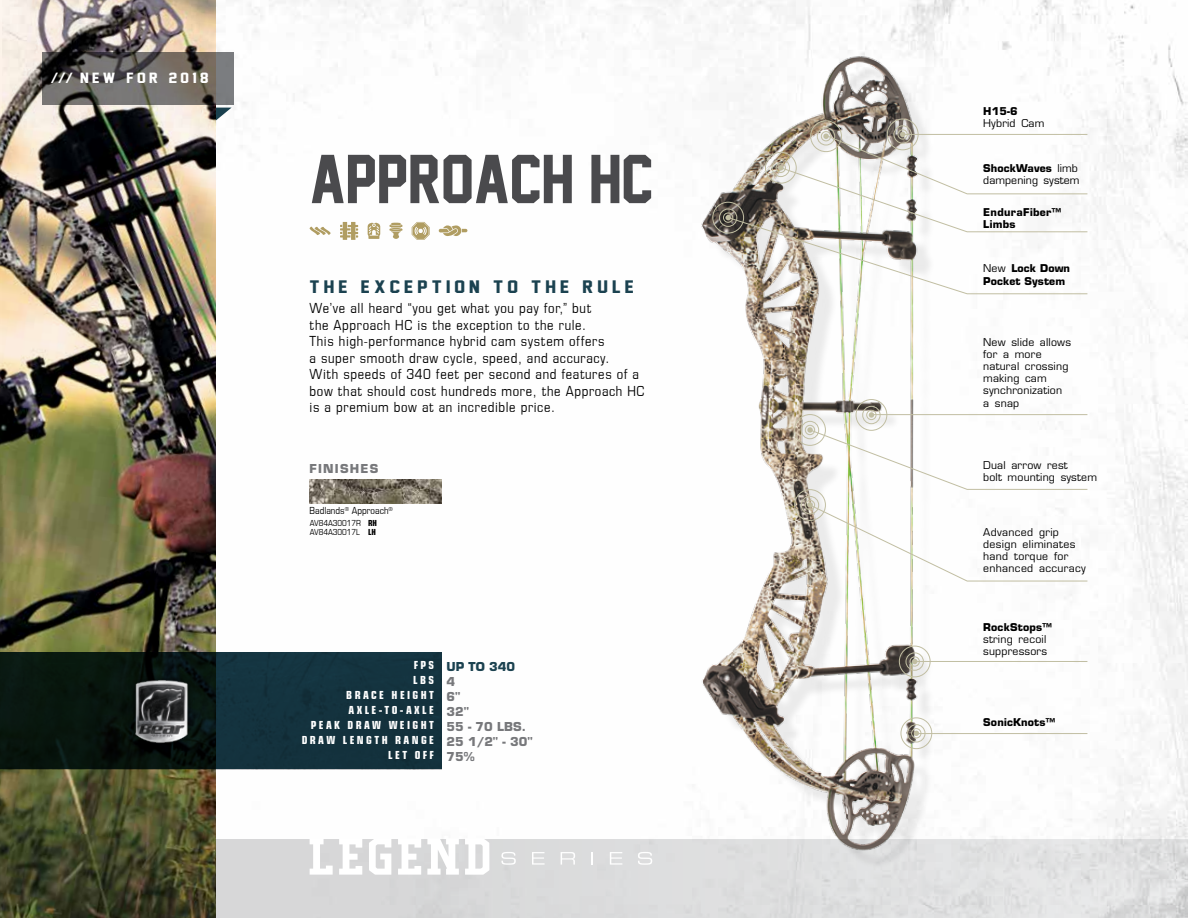
<style>
.page{position:relative;width:1188px;height:918px;background:#fff}
.page>*{position:absolute;margin:0;border:0;box-sizing:border-box;transform-origin:0 0}
.t1{font:63px "Jersey M54";color:#4a4a4d}
.t2{font:16.5px "Jersey M54";letter-spacing:.2em;color:#1b4250;scale:1.25 1}
.t3{font:15px/16.5px "Eurostile Con";letter-spacing:.04em;color:#000}
.t4{font:13.5px "Jersey M54";letter-spacing:.2em;color:#fff;scale:1.25 1}
.t5{font:12px/15px "Eurostile Con Hea";letter-spacing:.2em;color:#fff;text-align:right}
.t6{font:700 12px/15px "Eurostile";color:#77787b}
.t7{font:700 12px "Eurostile";letter-spacing:.1em;color:#77787b}
.t8{font:700 12px "Eurostile";color:#1b4250}
.t9{font:10.5px/12.1px "Eurostile";letter-spacing:.02em;color:#000}
.t10{font:700 10.5px/12.1px "Eurostile";letter-spacing:.02em;color:#000}
.t11{font:10.5px "Eurostile Con";color:#000}
.t12{font:9px/9px "Eurostile Con";color:#000}
.s1{font-family:"Agency FB";font-weight:700}
.s2{font-family:"Eurostile Con Hea"}
.s3{font-weight:700}
.s4{font-weight:400}
</style>
<div class="page">
<img style="left:216px;top:0;width:972px;height:840px">
<div style="left:216px;top:652px;width:226px;height:117px;background:#14323e"></div>
<img style="left:666px;top:0;width:313px;height:840px">
<svg style="left:216px;top:108px;width:16px;height:12px"></svg>
<img style="left:0;top:0;width:216px;height:918px">
<hr style="left:871px;top:414px;width:216px;height:1px;background:#c1bea2">
<hr style="left:916px;top:733px;width:171px;height:1px;background:#c1bea2">
<hr style="left:915px;top:661px;width:172px;height:1px;background:#c1bea2">
<div style="left:898px;top:130px;width:10px;height:9px;border:1px solid #c1bea2;border-radius:50%"></div>
<div style="left:894px;top:126px;width:18px;height:17px;border:1px solid #c1bea2;border-radius:50%"></div>
<div style="left:887px;top:119px;width:31px;height:31px;border:1px solid #c1bea2;border-radius:50%"></div>
<div style="left:723px;top:213px;width:10px;height:10px;border:1px solid #c1bea2;border-radius:50%"></div>
<div style="left:719px;top:209px;width:18px;height:18px;border:1px solid #c1bea2;border-radius:50%"></div>
<div style="left:713px;top:202px;width:31px;height:31px;border:1px solid #c1bea2;border-radius:50%"></div>
<div style="left:805px;top:425px;width:10px;height:10px;border:1px solid #c1bea2;border-radius:50%"></div>
<div style="left:801px;top:421px;width:18px;height:18px;border:1px solid #c1bea2;border-radius:50%"></div>
<div style="left:794px;top:414px;width:32px;height:32px;border:1px solid #c1bea2;border-radius:50%"></div>
<div style="left:805px;top:500px;width:10px;height:10px;border:1px solid #c1bea2;border-radius:50%"></div>
<div style="left:801px;top:496px;width:18px;height:18px;border:1px solid #c1bea2;border-radius:50%"></div>
<div style="left:794px;top:489px;width:32px;height:32px;border:1px solid #c1bea2;border-radius:50%"></div>
<svg style="left:869px;top:412px;width:5px;height:6px"></svg>
<div style="left:866px;top:410px;width:10px;height:10px;border:1px solid #c1bea2;border-radius:50%"></div>
<div style="left:862px;top:406px;width:18px;height:18px;border:1px solid #c1bea2;border-radius:50%"></div>
<div style="left:856px;top:399px;width:31px;height:32px;border:1px solid #c1bea2;border-radius:50%"></div>
<svg style="left:912px;top:659px;width:5px;height:5px"></svg>
<div style="left:910px;top:657px;width:10px;height:9px;border:1px solid #c1bea2;border-radius:50%"></div>
<div style="left:906px;top:653px;width:18px;height:18px;border:1px solid #c1bea2;border-radius:50%"></div>
<div style="left:899px;top:646px;width:31px;height:31px;border:1px solid #c1bea2;border-radius:50%"></div>
<svg style="left:914px;top:731px;width:5px;height:5px"></svg>
<div style="left:911px;top:728px;width:10px;height:10px;border:1px solid #c1bea2;border-radius:50%"></div>
<div style="left:907px;top:724px;width:18px;height:18px;border:1px solid #c1bea2;border-radius:50%"></div>
<div style="left:901px;top:718px;width:31px;height:31px;border:1px solid #c1bea2;border-radius:50%"></div>
<img style="left:310px;top:479px;width:132px;height:24px">
<div style="left:821px;top:131px;width:10px;height:10px;border:1px solid #c1bea2;border-radius:50%"></div>
<div style="left:817px;top:127px;width:18px;height:18px;border:1px solid #c1bea2;border-radius:50%"></div>
<div style="left:810px;top:121px;width:32px;height:31px;border:1px solid #c1bea2;border-radius:50%"></div>
<svg style="left:807px;top:427px;width:281px;height:63px"></svg>
<svg style="left:807px;top:502px;width:281px;height:80px"></svg>
<svg style="left:43px;top:52px;width:191px;height:53px;background:#615d5a"></svg>
<svg style="left:310px;top:227px;width:21px;height:8px"></svg>
<svg style="left:389px;top:223px;width:14px;height:16px"></svg>
<svg style="left:412px;top:222px;width:18px;height:18px"></svg>
<div style="left:216px;top:840px;width:972px;height:78px;background:#dcdddd"></div>
<svg style="left:501px;top:852px;width:15px;height:13px"></svg>
<svg style="left:532px;top:852px;width:13px;height:13px"></svg>
<svg style="left:561px;top:852px;width:14px;height:13px"></svg>
<svg style="left:592px;top:852px;width:1px;height:13px"></svg>
<svg style="left:610px;top:852px;width:12px;height:13px"></svg>
<svg style="left:638px;top:852px;width:14px;height:13px"></svg>
<svg style="left:427px;top:838px;width:32px;height:37px"></svg>
<svg style="left:465px;top:838px;width:24px;height:37px"></svg>
<svg style="left:369px;top:838px;width:22px;height:37px"></svg>
<svg style="left:339px;top:838px;width:23px;height:37px"></svg>
<svg style="left:398px;top:838px;width:23px;height:37px"></svg>
<svg style="left:310px;top:838px;width:23px;height:37px"></svg>
<div style="left:128px;top:672px;width:67px;height:78px;background:#000;opacity:.75"></div>
<img style="left:129px;top:678px;width:66px;height:69px">
<svg style="left:368px;top:223px;width:12px;height:16px"></svg>
<svg style="left:340px;top:222px;width:18px;height:18px"></svg>
<svg style="left:726px;top:132px;width:362px;height:162px"></svg>
<svg style="left:439px;top:225px;width:28px;height:11px"></svg>
<p class="t4" style="left:51px;top:71px;width:128px"><span class="s1">///</span> NEW FOR 2018</p>
<h1 class="t1" style="left:310px;top:145px;width:345px">APPROACH HC</h1>
<p class="t2" style="left:310px;top:278px;width:261px">THE EXCEPTION TO THE RULE</p>
<p class="t3" style="left:310px;top:300px;width:336px">We’ve all heard “you get what you pay for,” but<br>the Approach HC is the exception to the rule.<br>This high-performance hybrid cam system offers<br>a super smooth draw cycle, speed, and accuracy.<br>With speeds of 340 feet per second and features of a bow that should cost hundreds more, the Approach HC is a premium bow at an incredible price.</p>
<p class="t7" style="left:310px;top:461px;width:70px">FINISHES</p>
<p class="t11" style="left:310px;top:505px;width:85px">Badlands<sup>®</sup> Approach<sup>®</sup></p>
<p class="t12" style="left:310px;top:519px;width:69px">AV84A30017R <span class="s2">RH<br></span>AV84A30017L <span class="s2">LH</span></p>
<p class="t5" style="left:302px;top:658px;width:134px">FPS<br>LBS<br>BRACE HEIGHT<br>AXLE-TO-AXLE<br>PEAK DRAW WEIGHT<br>DRAW LENGTH RANGE<br>LET OFF</p>
<p class="t8" style="left:446px;top:659px;width:70px">UP TO 340</p>
<p class="t6" style="left:446px;top:674px;width:88px">4<br>6"<br>32"<br>55 - 70 LBS.<br>25 1/2" - 30"<br>75%</p>
<p class="t10" style="left:983px;top:105px;width:36px">H15-6</p>
<p class="t9" style="left:983px;top:118px;width:63px">Hybrid Cam</p>
<p class="t9" style="left:983px;top:162px;width:98px"><span class="s3">ShockWaves</span> limb dampening system</p>
<p class="t10" style="left:983px;top:206px;width:79px">EnduraFiber™<br>Limbs</p>
<p class="t10" style="left:983px;top:262px;width:88px"><span class="s4">New</span> Lock Down<br>Pocket System</p>
<p class="t9" style="left:983px;top:336px;width:89px">New slide allows for a more natural crossing making cam synchronization<br>a snap</p>
<p class="t9" style="left:983px;top:459px;width:115px">Dual arrow rest<br>bolt mounting system</p>
<p class="t9" style="left:983px;top:527px;width:104px">Advanced grip design eliminates hand torque for enhanced accuracy</p>
<p class="t10" style="left:983px;top:621px;width:70px">RockStops™</p>
<p class="t9" style="left:983px;top:633px;width:65px">string recoil suppressors</p>
<p class="t10" style="left:983px;top:716px;width:73px">SonicKnots™</p>
</div>
